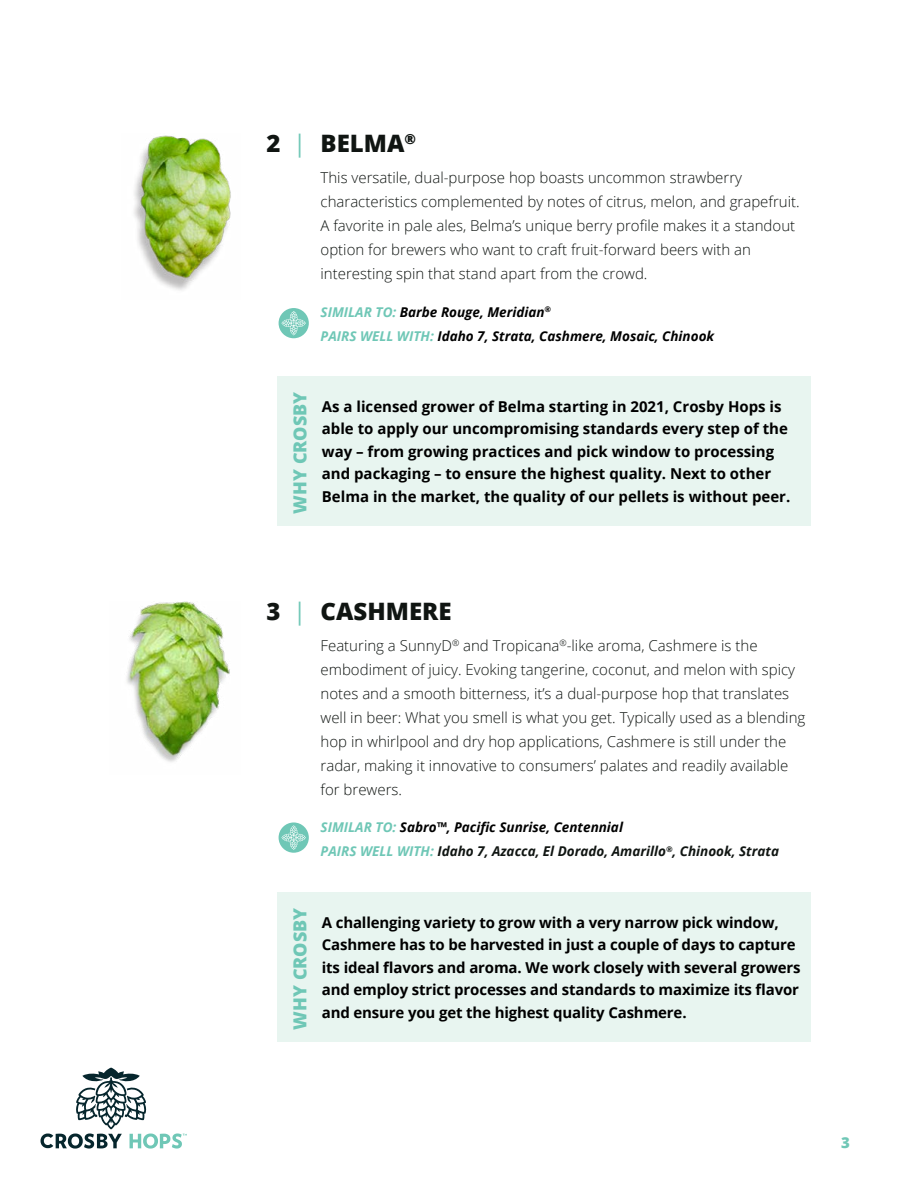
<style>
.page{position:relative;width:918px;height:1188px;background:#fff}
.page>*{position:absolute;margin:0;border:0;box-sizing:border-box;transform-origin:0 0}
.t1{font:800 24px "Open Sans";color:#101512}
.t2{font:800 18px "Open Sans";color:#6fc7b6}
.t3{font:300 15px/24px "Open Sans";color:#101512}
.t4{font:700 15px/22.5px "Open Sans";color:#000}
.t5{font:800 15px "Open Sans";color:#6fc7b6}
.t6{font:italic 700 13.5px/24px "Open Sans";color:#101512}
.t7{font:italic 700 13.5px/24px "Open Sans";color:#000}
.s1{font-weight:400;color:#6fc7b6}
.s2{color:#6fc7b6}
.s3{color:#000}
</style>
<div class="page">
<svg style="left:40px;top:1068px;width:147px;height:81px"></svg>
<div style="left:278px;top:377px;width:533px;height:149px;background:#e8f5f0"></div>
<div style="left:279px;top:308px;width:30px;height:30px;background:#6fc7b6;border-radius:50%"></div>
<svg style="left:281px;top:311px;width:25px;height:24px"></svg>
<img style="left:134px;top:135px;width:97px;height:155px">
<div style="left:278px;top:893px;width:533px;height:149px;background:#e8f5f0"></div>
<svg style="left:279px;top:822px;width:30px;height:31px"></svg>
<svg style="left:281px;top:825px;width:25px;height:25px"></svg>
<img style="left:126px;top:602px;width:104px;height:160px">
<h1 class="t1" style="left:267px;top:125px;width:151px">2 <span class="s1">|</span> BELMA<sup>®</sup></h1>
<p class="t3" style="left:321px;top:165px;width:481px">This versatile, dual-purpose hop boasts uncommon strawberry characteristics complemented by notes of citrus, melon, and grapefruit.<br>A favorite in pale ales, Belma’s unique berry profile makes it a standout option for brewers who want to craft fruit-forward beers with an interesting spin that stand apart from the crowd.</p>
<p class="t7" style="left:321px;top:299px;width:395px"><span class="s2">SIMILAR TO:</span> Barbe Rouge, Meridian<sup>®<br></sup><span class="s2">PAIRS WELL WITH:</span> Idaho 7, Strata, Cashmere, Mosaic, Chinook</p>
<p class="t2" style="left:286px;top:514px;width:123px;rotate:-90deg">WHY CROSBY</p>
<p class="t4" style="left:322px;top:395px;width:470px">As a licensed grower of Belma starting in 2021, Crosby Hops is able to apply our uncompromising standards every step of the way – from growing practices and pick window to processing and packaging – to ensure the highest quality. Next to other Belma in the market, the quality of our pellets is without peer.</p>
<h1 class="t1" style="left:267px;top:593px;width:187px">3 <span class="s1">|</span> CASHMERE</h1>
<p class="t3" style="left:321px;top:633px;width:486px">Featuring a SunnyD<sup>®</sup> and Tropicana<sup>®</sup>-like aroma, Cashmere is the embodiment of juicy. Evoking tangerine, coconut, and melon with spicy notes and a smooth bitterness, it’s a dual-purpose hop that translates well in beer: What you smell is what you get. Typically used as a blending hop in whirlpool and dry hop applications, Cashmere is still under the radar, making it innovative to consumers’ palates and readily available for brewers.</p>
<p class="t6" style="left:321px;top:815px;width:460px"><span class="s2">SIMILAR TO:</span> <span class="s3">Sabro™, Pacific Sunrise, Centennial<br></span><span class="s2">PAIRS WELL WITH:</span> Idaho 7, Azacca, El Dorado, Amarillo<sup>®</sup>, Chinook, Strata</p>
<p class="t2" style="left:286px;top:1030px;width:123px;rotate:-90deg">WHY CROSBY</p>
<p class="t4" style="left:322px;top:911px;width:480px">A challenging variety to grow with a very narrow pick window, Cashmere has to be harvested in just a couple of days to capture its ideal flavors and aroma. We work closely with several growers and employ strict processes and standards to maximize its flavor and ensure you get the highest quality Cashmere.</p>
<p class="t5" style="left:841px;top:1132px;width:10px">3</p>
</div>
